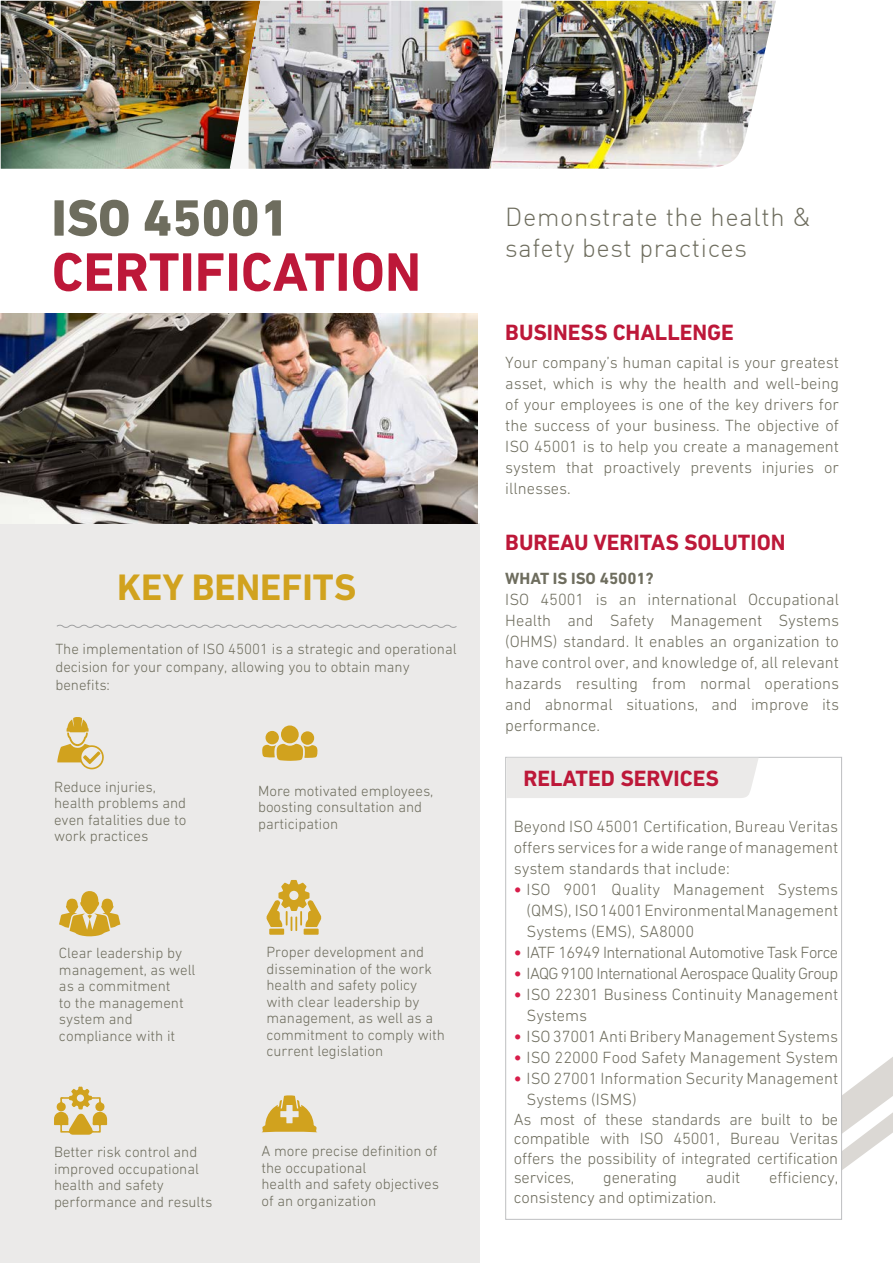
<style>
.page{position:relative;width:893px;height:1263px;background:#fff}
.page>*{position:absolute;margin:0;border:0;box-sizing:border-box;transform-origin:0 0}
.t1{font:700 55.2px "DIN Next CYR";color:#bd1839}
.t2{font:800 52.05px "DIN Next CYR";color:#6e6d5e}
.t3{font:700 37.5px "DIN Next CYR";color:#d1a21e}
.t4{font:300 25.5px/30.6px "DIN";letter-spacing:.025em;color:#6e6d5e}
.t5{font:700 22.5px "DIN Next CYR";color:#bd1839}
.t6{font:300 16.5px/21px "DIN Next CYR";color:#6e6d5e;text-align:justify}
.t7{font:300 16.5px "DIN Next CYR";letter-spacing:-.04em;color:#6e6d5e}
.t8{font:300 16.5px "DIN Next CYR";letter-spacing:-.03em;color:#6e6d5e}
.t9{font:700 16.5px "DIN Next CYR";color:#6e6d5e}
.t10{font:300 15px/16.5px "DIN Next CYR";color:#6e6d5e}
.s1{font-family:"Futura Std";font-weight:400;font-size:13.5px;color:#d81d4a}
</style>
<div class="page">
<div style="left:0;top:524px;width:479px;height:739px;background:#ebeae9"></div>
<img style="left:521px;top:1px;width:255px;height:168px">
<img style="left:1px;top:1px;width:229px;height:168px">
<img style="left:230px;top:1px;width:291px;height:168px">
<img style="left:249px;top:1px;width:253px;height:168px">
<img style="left:1px;top:314px;width:477px;height:209px">
<svg style="left:842px;top:1057px;width:51px;height:113px"></svg>
<svg style="left:57px;top:624px;width:400px;height:4px"></svg>
<div style="left:505px;top:757px;width:337px;height:463px;background:#fff;border:1px solid #bebfc1"></div>
<div style="left:506px;top:758px;width:253px;height:40px;background:#ebeae9"></div>
<svg style="left:57px;top:717px;width:47px;height:52px"></svg>
<svg style="left:266px;top:880px;width:55px;height:55px"></svg>
<svg style="left:59px;top:891px;width:61px;height:46px"></svg>
<svg style="left:54px;top:1086px;width:53px;height:49px"></svg>
<div style="left:281px;top:725px;width:18px;height:18px;background:#d1a21e;border-radius:50%"></div>
<div style="left:301px;top:731px;width:13px;height:14px;background:#d1a21e;border-radius:50%"></div>
<div style="left:266px;top:731px;width:13px;height:13px;background:#d1a21e;border-radius:50%"></div>
<svg style="left:262px;top:744px;width:56px;height:17px"></svg>
<svg style="left:262px;top:1095px;width:55px;height:37px"></svg>
<h2 class="t2" style="left:52px;top:187px;width:239px">ISO 45001</h2>
<h1 class="t1" style="left:52px;top:240px;width:371px">CERTIFICATION</h1>
<h3 class="t3" style="left:117px;top:566px;width:240px">KEY BENEFITS</h3>
<p class="t10" style="left:55px;top:639px;width:403px;line-height:18px">The implementation of ISO 45001 is a strategic and operational decision for your company, allowing you to obtain many benefits:</p>
<p class="t10" style="left:54px;top:778px;width:134px">Reduce injuries, health problems and even fatalities due to work practices</p>
<p class="t10" style="left:258px;top:782px;width:177px">More motivated employees, boosting consultation and participation</p>
<p class="t10" style="left:59px;top:945px;width:138px">Clear leadership by management, as well as a commitment<br>to the management system and compliance with it</p>
<p class="t10" style="left:54px;top:1144px;width:160px">Better risk control and improved occupational health and safety performance and results</p>
<p class="t10" style="left:266px;top:944px;width:180px">Proper development and dissemination of the work health and safety policy with clear leadership by management, as well as a commitment to comply with current legislation</p>
<p class="t10" style="left:262px;top:1143px;width:179px">A more precise definition of the occupational<br>health and safety objectives of an organization</p>
<h3 class="t4" style="left:505px;top:201px;width:308px">Demonstrate the health &amp; safety best practices</h3>
<h3 class="t5" style="left:505px;top:320px;width:230px">BUSINESS CHALLENGE</h3>
<p class="t6" style="left:505px;top:352px;width:335px">Your company’s human capital is your greatest asset, which is why the health and well-being of your employees is one of the key drivers for the success of your business. The objective of ISO 45001 is to help you create a management system that proactively prevents injuries or illnesses.</p>
<h3 class="t5" style="left:505px;top:529px;width:282px">BUREAU VERITAS SOLUTION</h3>
<p class="t9" style="left:505px;top:569px;width:150px">WHAT IS ISO 45001?</p>
<p class="t6" style="left:505px;top:589px;width:335px">ISO 45001 is an international Occupational Health and Safety Management Systems (OHMS) standard. It enables an organization to have control over, and knowledge of, all relevant hazards resulting from normal operations and abnormal situations, and improve its performance.</p>
<h3 class="t5" style="left:523px;top:765px;width:197px">RELATED SERVICES</h3>
<p class="t6" style="left:514px;top:816px;width:326px">Beyond ISO 45001 Certification, Bureau Veritas offers services for a wide range of management system standards that include:</p>
<p class="t6" style="left:527px;top:879px;width:313px;text-indent:-13px"><span class="s1">•</span> ISO 9001 Quality Management Systems (QMS), ISO 14001 Environmental Management Systems (EMS), SA8000</p>
<p class="t8" style="left:514px;top:943px;width:326px"><span class="s1">•</span> IATF 16949 International Automotive Task Force</p>
<p class="t7" style="left:514px;top:964px;width:326px"><span class="s1">•</span> IAQG 9100 International Aerospace Quality Group</p>
<p class="t6" style="left:527px;top:984px;width:313px;text-indent:-13px"><span class="s1">•</span> ISO 22301 Business Continuity Management<br>Systems</p>
<p class="t6" style="left:514px;top:1026px;width:326px"><span class="s1">•</span> ISO 37001 Anti Bribery Management Systems</p>
<p class="t6" style="left:514px;top:1047px;width:326px"><span class="s1">•</span> ISO 22000 Food Safety Management System</p>
<p class="t6" style="left:527px;top:1068px;width:313px;text-indent:-13px"><span class="s1">•</span> ISO 27001 Information Security Management<br>Systems (ISMS)</p>
<p class="t6" style="left:514px;top:1109px;width:326px;line-height:19.5px">As most of these standards are built to be compatible with ISO 45001, Bureau Veritas offers the possibility of integrated certification services,</p>
<p class="t6" style="left:603px;top:1167px;width:75px">generating</p>
<p class="t6" style="left:706px;top:1167px;width:36px">audit</p>
<p class="t6" style="left:769px;top:1167px;width:70px">efficiency,</p>
<p class="t6" style="left:514px;top:1186px;width:204px">consistency and optimization.</p>
</div>
